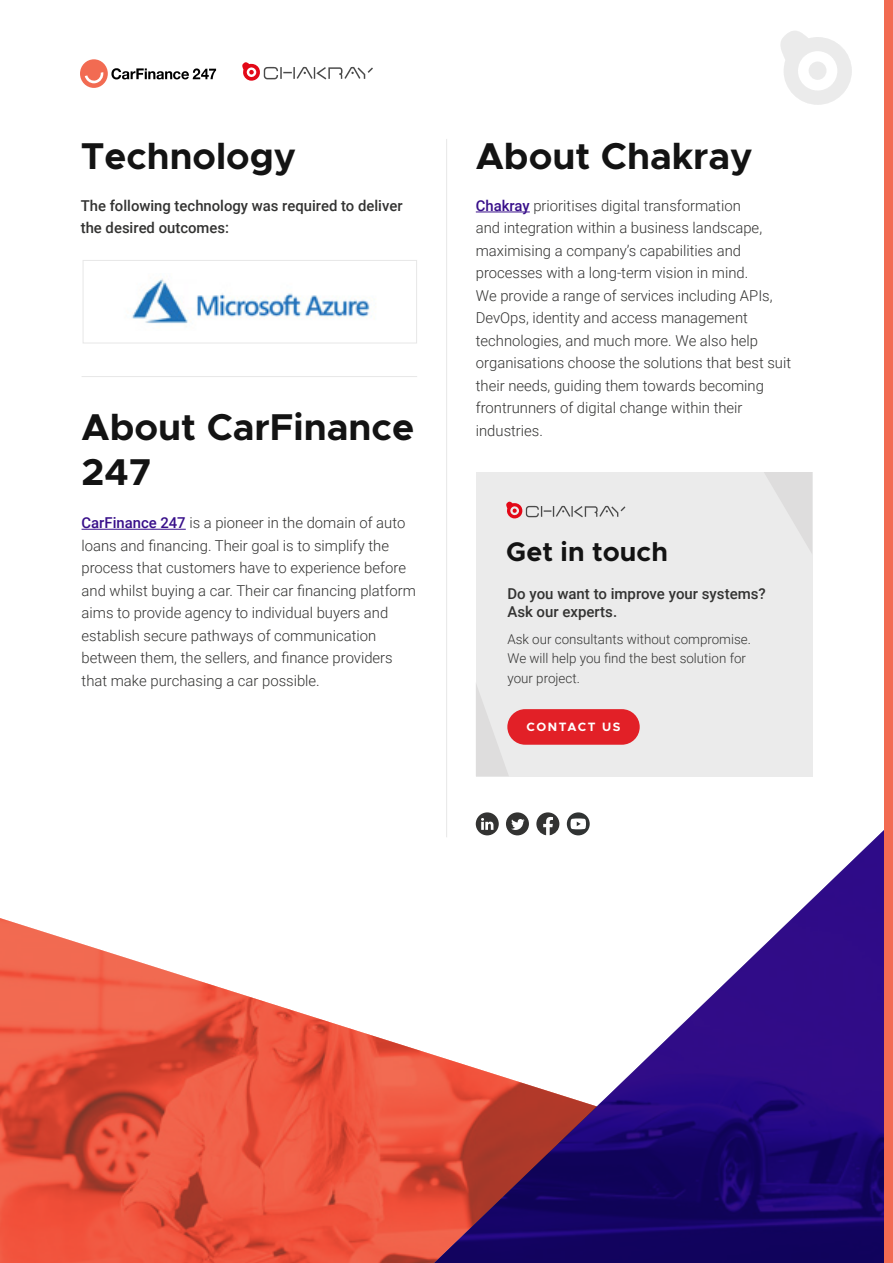
<style>
.page{position:relative;width:893px;height:1263px;background:#fff}
.page>*{position:absolute;margin:0;border:0;box-sizing:border-box;transform-origin:0 0}
.t1{font:700 37.5px/45px "Metropolis";color:#131313}
.t2{font:700 27px "Metropolis";color:#131313}
.t3{font:300 15px/22.5px "Roboto";color:#333332}
.t4{font:500 15px/22.5px "Roboto";color:#333332}
.t5{font:300 13.5px/19.5px "Roboto";color:#333332}
.t6{font:700 12.15px "Metropolis";letter-spacing:.125em;color:#fff}
.s1{font-weight:500;color:#380f8a}
</style>
<div class="page">
<svg style="left:80px;top:59px;width:136px;height:29px"></svg>
<div style="left:476px;top:472px;width:336px;height:304px;background:#ebebeb"></div>
<hr style="left:446px;top:139px;width:1px;height:698px;background:#e7e7e7">
<hr style="left:82px;top:376px;width:335px;height:1px;background:#e7e7e7">
<hr style="left:82px;top:529px;width:104px;height:1px;background:#380f8a">
<hr style="left:476px;top:212px;width:54px;height:1px;background:#380f8a">
<div style="left:507px;top:709px;width:133px;height:36px;background:#e22027;border-radius:18px"></div>
<svg style="left:506px;top:501px;width:119px;height:17px"></svg>
<svg style="left:476px;top:685px;width:33px;height:91px"></svg>
<svg style="left:764px;top:472px;width:48px;height:81px"></svg>
<div style="left:83px;top:260px;width:334px;height:83px;border:1px solid #e7e7e7"></div>
<img style="left:132px;top:279px;width:240px;height:45px">
<img style="left:0;top:918px;width:262px;height:345px">
<svg style="left:262px;top:812px;width:311px;height:451px"></svg>
<img style="left:423px;top:824px;width:461px;height:439px">
<svg style="left:567px;top:812px;width:23px;height:23px"></svg>
<svg style="left:571px;top:818px;width:15px;height:11px"></svg>
<div style="left:884px;top:0;width:9px;height:1263px;background:#f26b52"></div>
<svg style="left:242px;top:62px;width:131px;height:19px"></svg>
<svg style="left:780px;top:31px;width:72px;height:74px"></svg>
<h1 class="t1" style="left:81px;top:133px;width:217px">Technology</h1>
<p class="t4" style="left:81px;top:194px;width:323px">The following technology was required to deliver the desired outcomes:</p>
<h1 class="t1" style="left:82px;top:404px;width:334px">About CarFinance<br>247</h1>
<p class="t3" style="left:82px;top:511px;width:336px"><span class="s1">CarFinance 247</span> is a pioneer in the domain of auto loans and financing. Their goal is to simplify the process that customers have to experience before and whilst buying a car. Their car financing platform aims to provide agency to individual buyers and establish secure pathways of communication between them, the sellers, and finance providers that make purchasing a car possible.</p>
<h1 class="t1" style="left:476px;top:133px;width:279px">About Chakray</h1>
<p class="t3" style="left:476px;top:194px;width:317px"><span class="s1">Chakray</span> prioritises digital transformation<br>and integration within a business landscape, maximising a company’s capabilities and processes with a long-term vision in mind.<br>We provide a range of services including APIs, DevOps, identity and access management technologies, and much more. We also help organisations choose the solutions that best suit their needs, guiding them towards becoming frontrunners of digital change within their industries.</p>
<h2 class="t2" style="left:506px;top:535px;width:163px">Get in touch</h2>
<p class="t4" style="left:507px;top:584px;width:260px;line-height:18px">Do you want to improve your systems?<br>Ask our experts.</p>
<p class="t5" style="left:507px;top:628px;width:245px">Ask our consultants without compromise.<br>We will help you find the best solution for your project.</p>
<p class="t6" style="left:527px;top:719px;width:95px">CONTACT US</p>
</div>
